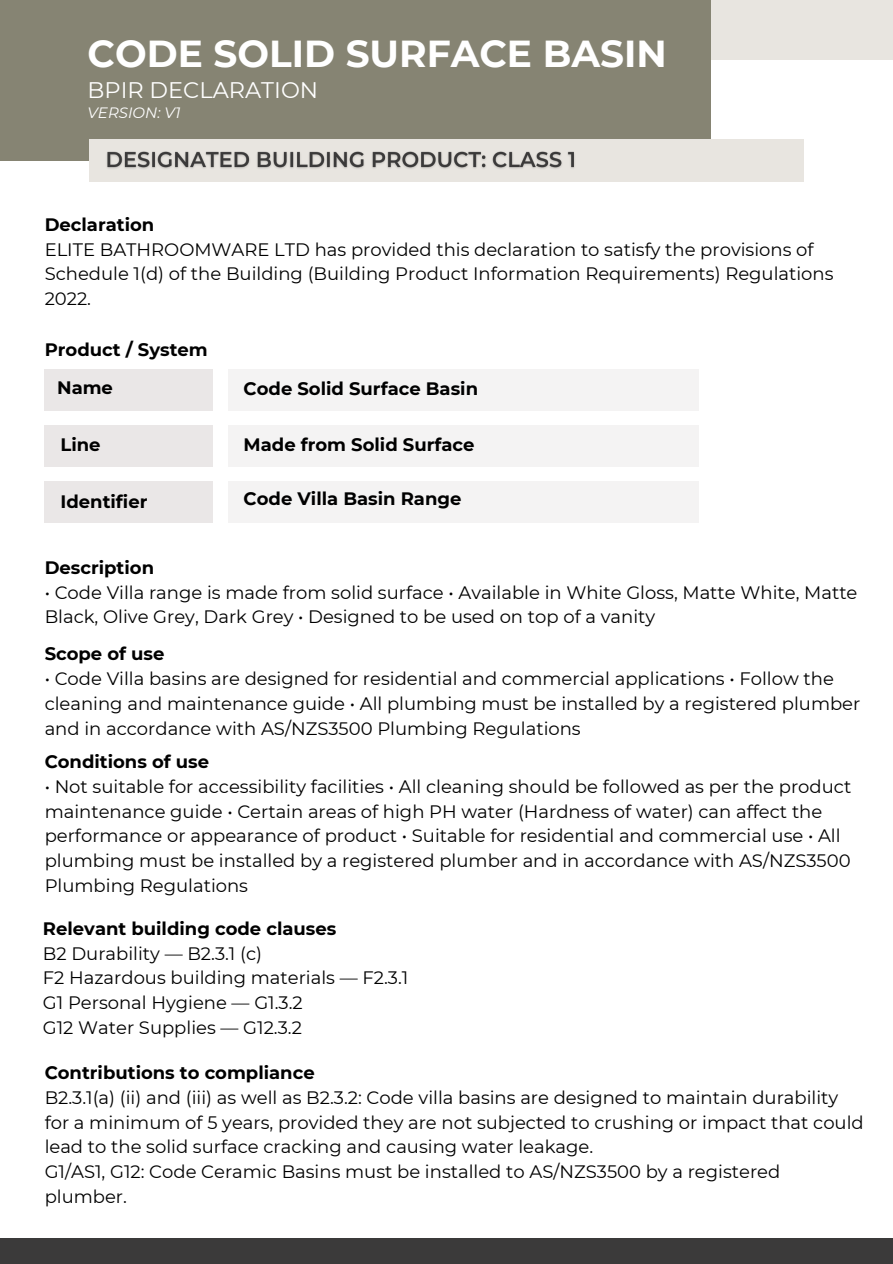
<style>
.page{position:relative;width:893px;height:1264px;background:#fff}
.page>*{position:absolute;margin:0;border:0;box-sizing:border-box;transform-origin:0 0}
.t1{font:700 37.5px "Montserrat";color:#fff}
.t2{font:22.5px "Montserrat";color:#fff}
.t3{font:18px/24.8px "Montserrat";color:#000}
.t4{font:700 18px "Montserrat";color:#000}
.t5{font:italic 15px "Montserrat";color:#fff}
</style>
<div class="page">
<div style="left:467px;top:0;width:425px;height:60px;background:#e8e5e0"></div>
<div style="left:0;top:0;width:710px;height:160px;background:#868473"></div>
<div style="left:0;top:1237px;width:892px;height:26px;background:#3b3a3a"></div>
<div style="left:89px;top:139px;width:715px;height:43px;background:#e8e5e0"></div>
<div style="left:45px;top:369px;width:168px;height:42px;background:#eae7e7"></div>
<div style="left:228px;top:369px;width:470px;height:42px;background:#f4f3f3"></div>
<div style="left:45px;top:425px;width:168px;height:42px;background:#eae7e7"></div>
<div style="left:228px;top:425px;width:470px;height:42px;background:#f4f3f3"></div>
<div style="left:45px;top:481px;width:168px;height:41px;background:#eae7e7"></div>
<div style="left:228px;top:481px;width:470px;height:41px;background:#f4f3f3"></div>
<img style="left:107px;top:151px;width:468px;height:18px">
<p class="t1" style="left:87px;top:31px;width:580px">CODE SOLID SURFACE BASIN</p>
<p class="t2" style="left:87px;top:76px;width:232px">BPIR DECLARATION</p>
<p class="t5" style="left:87px;top:104px;width:94px">VERSION: V1</p>
<p class="t4" style="left:45px;top:213px;width:111px">Declaration</p>
<p class="t3" style="left:45px;top:237px;width:790px">ELITE BATHROOMWARE LTD has provided this declaration to satisfy the provisions of<br>Schedule 1(d) of the Building (Building Product Information Requirements) Regulations<br>2022.</p>
<p class="t4" style="left:45px;top:338px;width:164px">Product / System</p>
<p class="t4" style="left:57px;top:376px;width:57px">Name</p>
<p class="t4" style="left:243px;top:377px;width:236px">Code Solid Surface Basin</p>
<p class="t4" style="left:61px;top:433px;width:42px">Line</p>
<p class="t4" style="left:61px;top:490px;width:88px">Identifier</p>
<p class="t4" style="left:243px;top:433px;width:232px">Made from Solid Surface</p>
<p class="t4" style="left:243px;top:487px;width:219px">Code Villa Basin Range</p>
<p class="t4" style="left:45px;top:556px;width:111px">Description</p>
<p class="t3" style="left:45px;top:579px;width:814px">• Code Villa range is made from solid surface • Available in White Gloss, Matte White, Matte<br>Black, Olive Grey, Dark Grey • Designed to be used on top of a vanity</p>
<p class="t4" style="left:45px;top:643px;width:121px">Scope of use</p>
<p class="t3" style="left:45px;top:666px;width:817px">• Code Villa basins are designed for residential and commercial applications • Follow the cleaning and maintenance guide • All plumbing must be installed by a registered plumber and in accordance with AS/NZS3500 Plumbing Regulations</p>
<p class="t4" style="left:45px;top:750px;width:166px">Conditions of use</p>
<p class="t3" style="left:45px;top:774px;width:808px">• Not suitable for accessibility facilities • All cleaning should be followed as per the product maintenance guide • Certain areas of high PH water (Hardness of water) can affect the performance or appearance of product • Suitable for residential and commercial use • All plumbing must be installed by a registered plumber and in accordance with AS/NZS3500<br>Plumbing Regulations</p>
<p class="t4" style="left:43px;top:917px;width:295px">Relevant building code clauses</p>
<p class="t3" style="left:43px;top:940px;width:221px">B2 Durability — B2.3.1 (c)</p>
<p class="t3" style="left:43px;top:965px;width:367px">F2 Hazardous building materials — F2.3.1</p>
<p class="t3" style="left:43px;top:990px;width:261px">G1 Personal Hygiene — G1.3.2</p>
<p class="t3" style="left:43px;top:1015px;width:260px">G12 Water Supplies — G12.3.2</p>
<p class="t4" style="left:45px;top:1061px;width:271px">Contributions to compliance</p>
<p class="t3" style="left:45px;top:1085px;width:820px">B2.3.1(a) (ii) and (iii) as well as B2.3.2: Code villa basins are designed to maintain durability for a minimum of 5 years, provided they are not subjected to crushing or impact that could lead to the solid surface cracking and causing water leakage.</p>
<p class="t3" style="left:45px;top:1159px;width:737px">G1/AS1, G12: Code Ceramic Basins must be installed to AS/NZS3500 by a registered plumber.</p>
</div>
